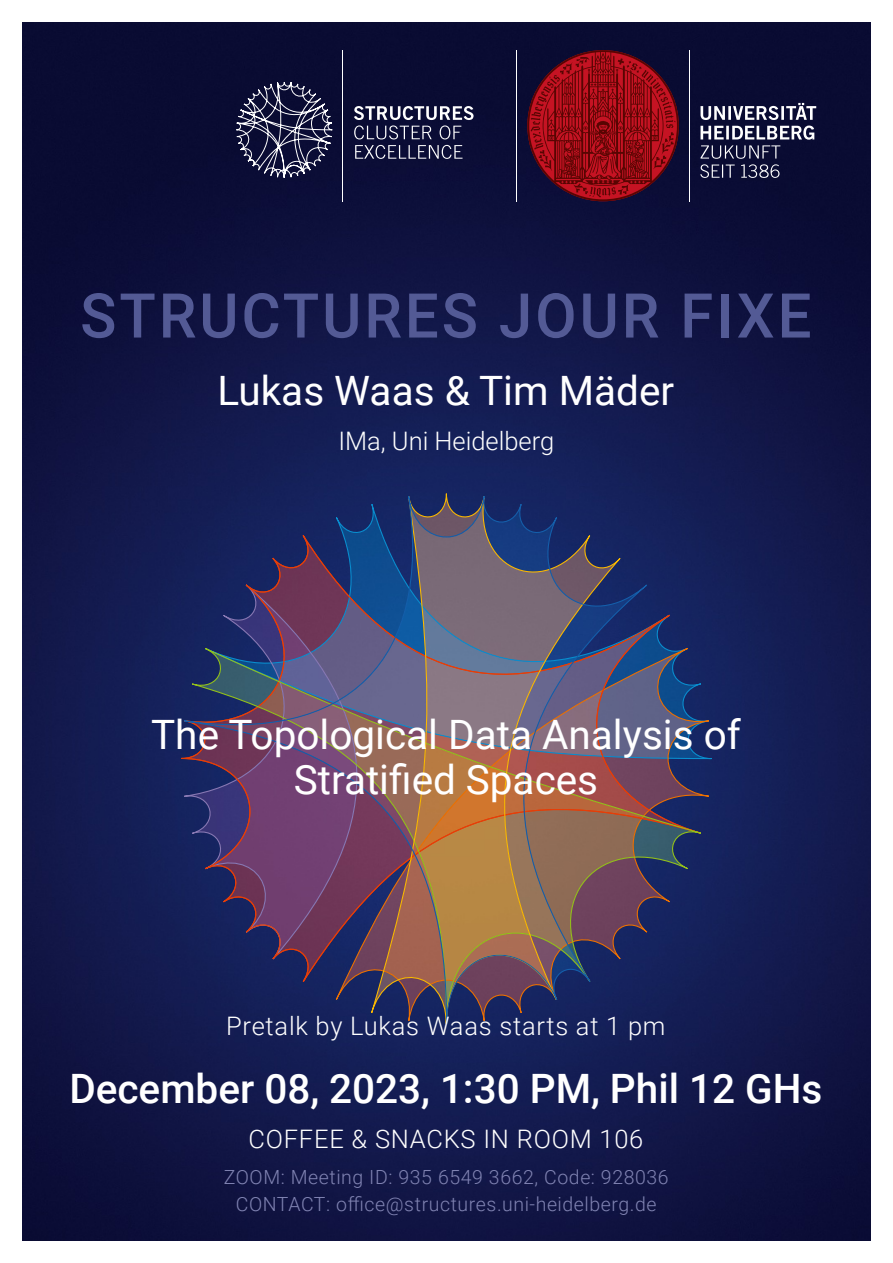
<style>
.page{position:relative;width:893px;height:1263px;background:#fff}
.page>*{position:absolute;margin:0;border:0;box-sizing:border-box;transform-origin:0 0}
.t1{font:500 61.8px "Roboto";letter-spacing:.05em;color:#535a95}
.t2{font:40.5px/45px "Roboto";color:#fff;text-align:center}
.t3{font:500 40.5px "Roboto";color:#fff}
.t4{font:300 25.5px "Roboto";letter-spacing:.03em;color:#fff}
.t5{font:300 25.5px "Roboto";color:#fff}
.t6{font:300 19.5px/27px "Roboto";letter-spacing:.03em;color:#8083b2;text-align:center}
</style>
<div class="page">
<img style="left:23px;top:23px;width:847px;height:1217px">
<div style="left:648px;top:503px;width:64px;height:257px;background:#14205a"></div>
<svg style="left:702px;top:647px;width:8px;height:377px;background:#16235d"></svg>
<svg style="left:181px;top:534px;width:521px;height:449px;background:#16255f"></svg>
<svg style="left:648px;top:647px;width:54px;height:377px;background:#293665"></svg>
<svg style="left:183px;top:493px;width:465px;height:531px;background:#5a4a65"></svg>
<svg style="left:700px;top:126px;width:114px;height:52px;background:#3b3d5c"></svg>
<svg style="left:700px;top:103px;width:116px;height:17px"></svg>
<svg style="left:354px;top:106px;width:120px;height:33px;background:#474867"></svg>
<svg style="left:355px;top:145px;width:107px;height:14px"></svg>
<svg style="left:236px;top:81px;width:97px;height:97px;background:#373959"></svg>
<svg style="left:527px;top:50px;width:152px;height:151px;background:#790c1b"></svg>
<hr style="left:689px;top:50px;width:1px;height:151px;background:#fff">
<hr style="left:516px;top:50px;width:1px;height:151px;background:#fff">
<hr style="left:342px;top:50px;width:1px;height:151px;background:#fff">
<h1 class="t1" style="left:80px;top:280px;width:733px">STRUCTURES JOUR FIXE</h1>
<h2 class="t2" style="left:218px;top:369px;width:458px">Lukas Waas &amp; Tim Mäder</h2>
<h3 class="t5" style="left:338px;top:426px;width:217px">IMa, Uni Heidelberg</h3>
<h2 class="t2" style="left:151px;top:713px;width:591px">The Topological Data Analysis of<br>Stratified Spaces</h2>
<h3 class="t4" style="left:226px;top:1011px;width:441px">Pretalk by Lukas Waas starts at 1 pm</h3>
<h2 class="t3" style="left:69px;top:1065px;width:755px">December 08, 2023, 1:30 PM, Phil 12 GHs</h2>
<h3 class="t4" style="left:248px;top:1124px;width:396px">COFFEE &amp; SNACKS IN ROOM 106</h3>
<p class="t6" style="left:224px;top:1163px;width:446px">ZOOM: Meeting ID: 935 6549 3662, Code: 928036<br>CONTACT: office@structures.uni-heidelberg.de</p>
</div>
